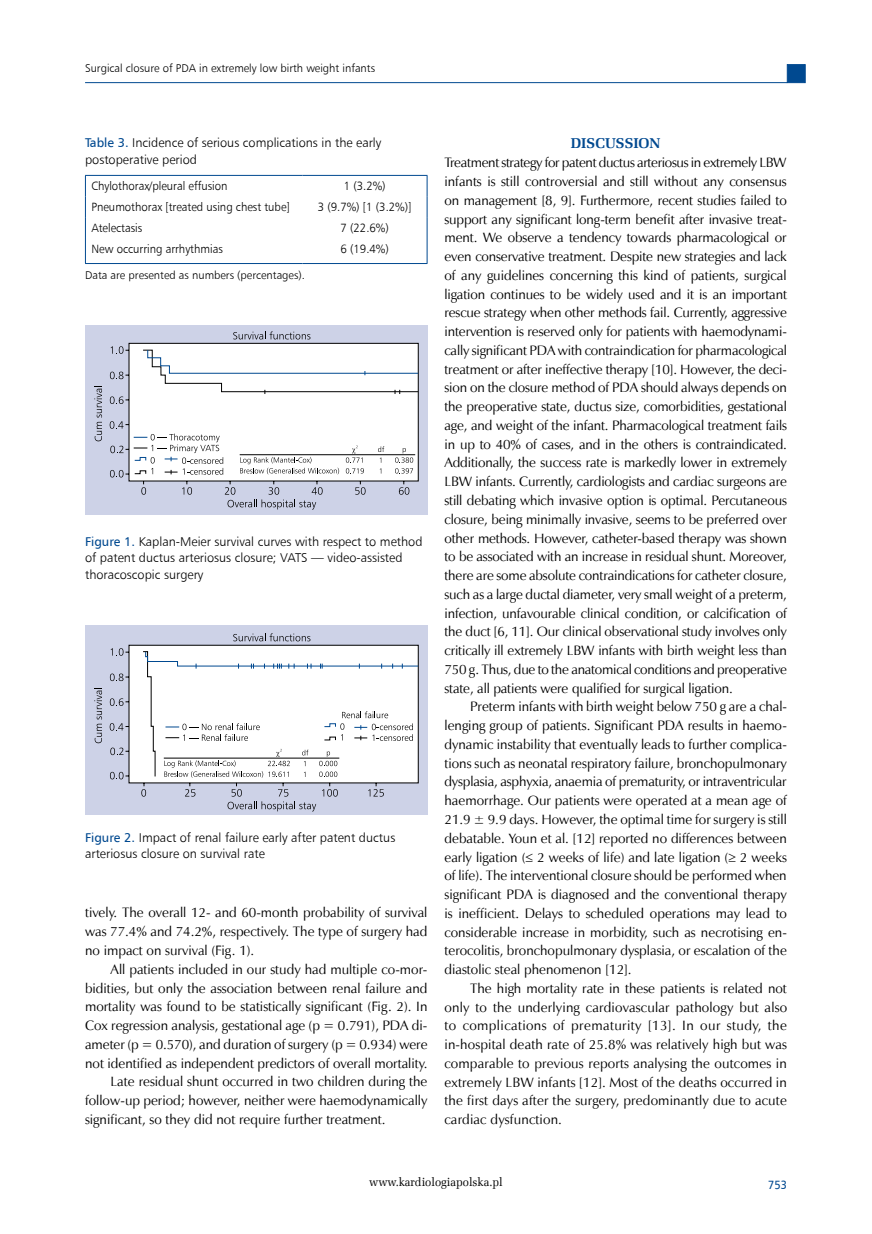
<style>
.page{position:relative;width:872px;height:1234px;background:#fff}
.page>*{position:absolute;margin:0;border:0;box-sizing:border-box;transform-origin:0 0}
._06_Srodtytul_1{font:700 14.25px "Zapf Ellipt EU";color:#004990}
._09_Tekst_pierwszy_A{font:13.65px/18.8px "Zapf Humnst EU";letter-spacing:-.01em;color:#000;text-align:justify}
._09_Tekst_ANG{font:13.65px/18.8px "Zapf Humnst EU";color:#000;text-align:justify}
._26_Rycina_podpis{font:12.75px/16.5px "Humnst 777 Lt EU";color:#000}
._21_Tabela_tytul{font:12.75px/16.5px "Humnst 777 Lt EU";color:#000}
._23_Tabela_tekst{font:12px "Humnst 777 Lt EU";color:#000;scale:.95 1}
.t1{font:12px "Zapf Ellipt EU";color:#000;scale:.95 1}
.t2{font:12px "Humnst 777 EU";color:#004990;scale:.9 1}
._25_Tabela_przypis{font:11.25px "Humnst 777 Lt EU";color:#000}
.s1{font-family:"Humnst 777 EU";color:#004990}
</style>
<div class="page">
<hr style="left:85px;top:82px;width:702px;height:1px;background:#004990">
<div style="left:787px;top:64px;width:18px;height:19px;background:#004990;border:1px solid #004990"></div>
<hr style="left:85px;top:175px;width:217px;height:1px;background:#004990">
<hr style="left:302px;top:175px;width:125px;height:1px;background:#004990">
<svg style="left:85px;top:176px;width:1px;height:87px"></svg>
<svg style="left:427px;top:176px;width:1px;height:87px"></svg>
<hr style="left:85px;top:263px;width:217px;height:1px;background:#004990">
<hr style="left:302px;top:263px;width:125px;height:1px;background:#004990">
<div style="left:85px;top:325px;width:342px;height:189px;background:#cdd2e7"></div>
<svg style="left:94px;top:386px;width:8px;height:55px"></svg>
<svg style="left:110px;top:331px;width:309px;height:178px"></svg>
<div style="left:85px;top:625px;width:342px;height:189px;background:#cdd2e7"></div>
<svg style="left:94px;top:688px;width:8px;height:55px"></svg>
<svg style="left:110px;top:633px;width:309px;height:178px"></svg>
<p class="_25_Tabela_przypis" style="left:85px;top:61px;width:291px">Surgical closure of PDA in extremely low birth weight infants</p>
<p class="_21_Tabela_tytul" style="left:85px;top:134px;width:298px"><span class="s1">Table 3.</span> Incidence of serious complications in the early postoperative period</p>
<p class="_23_Tabela_tekst" style="left:91px;top:179px;width:145px">Chylothorax/pleural effusion</p>
<p class="_23_Tabela_tekst" style="left:344px;top:179px;width:46px">1 (3.2%)</p>
<p class="_23_Tabela_tekst" style="left:91px;top:199px;width:210px">Pneumothorax [treated using chest tube]</p>
<p class="_23_Tabela_tekst" style="left:318px;top:199px;width:100px">3 (9.7%) [1 (3.2%)]</p>
<p class="_23_Tabela_tekst" style="left:91px;top:220px;width:55px">Atelectasis</p>
<p class="_23_Tabela_tekst" style="left:340px;top:220px;width:52px">7 (22.6%)</p>
<p class="_23_Tabela_tekst" style="left:91px;top:241px;width:140px">New occurring arrhythmias</p>
<p class="_23_Tabela_tekst" style="left:340px;top:241px;width:52px">6 (19.4%)</p>
<p class="_25_Tabela_przypis" style="left:85px;top:268px;width:221px">Data are presented as numbers (percentages).</p>
<p class="_26_Rycina_podpis" style="left:85px;top:532px;width:339px"><span class="s1">Figure 1.</span> Kaplan-Meier survival curves with respect to method of patent ductus arteriosus closure; VATS — video-assisted thoracoscopic surgery</p>
<p class="_26_Rycina_podpis" style="left:85px;top:828px;width:312px"><span class="s1">Figure 2.</span> Impact of renal failure early after patent ductus arteriosus closure on survival rate</p>
<p class="_09_Tekst_pierwszy_A" style="left:85px;top:903px;width:344px">tively. The overall 12- and 60-month probability of survival was 77.4% and 74.2%, respectively. The type of surgery had no impact on survival (Fig. 1).</p>
<p class="_09_Tekst_ANG" style="left:85px;top:959px;width:344px;text-indent:25px">All patients included in our study had multiple co-mor&shy;bidities, but only the association between renal failure and mortality was found to be statistically significant (Fig. 2). In Cox regression analysis, gestational age (p = 0.791), PDA di&shy;ameter (p = 0.570), and duration of surgery (p = 0.934) were not identified as independent predictors of overall mortality.</p>
<p class="_09_Tekst_ANG" style="left:85px;top:1071px;width:344px;text-indent:25px">Late residual shunt occurred in two children during the follow-up period; however, neither were haemodynamically significant, so they did not require further treatment.</p>
<p class="_06_Srodtytul_1" style="left:571px;top:135px;width:91px">DISCUSSION</p>
<p class="_09_Tekst_pierwszy_A" style="left:444px;top:153px;width:344px">Treatment strategy for patent ductus arteriosus in extremely LBW infants is still controversial and still without any consensus on management [8, 9]. Furthermore, recent studies failed to support any significant long-term benefit after invasive treat&shy;ment. We observe a tendency towards pharmacological or even conservative treatment. Despite new strategies and lack of any guidelines concerning this kind of patients, surgical ligation continues to be widely used and it is an important rescue strategy when other methods fail. Currently, aggressive intervention is reserved only for patients with haemodynami&shy;cally significant PDA with contraindication for pharmacological treatment or after ineffective therapy [10]. However, the deci&shy;sion on the closure method of PDA should always depends on the preoperative state, ductus size, comorbidities, gestational age, and weight of the infant. Pharmacological treatment fails in up to 40% of cases, and in the others is contraindicated.<br>Additionally, the success rate is markedly lower in extremely LBW infants. Currently, cardiologists and cardiac surgeons are still debating which invasive option is optimal. Percutaneous closure, being minimally invasive, seems to be preferred over other methods. However, catheter-based therapy was shown to be associated with an increase in residual shunt. Moreover, there are some absolute contraindications for catheter closure, such as a large ductal diameter, very small weight of a preterm, infection, unfavourable clinical condition, or calcification of the duct [6, 11]. Our clinical observational study involves only critically ill extremely LBW infants with birth weight less than 750 g. Thus, due to the anatomical conditions and preoperative state, all patients were qualified for surgical ligation.</p>
<p class="_09_Tekst_ANG" style="left:444px;top:697px;width:344px;text-indent:26px">Preterm infants with birth weight below 750 g are a chal&shy;lenging group of patients. Significant PDA results in haemo&shy;dynamic instability that eventually leads to further complica&shy;tions such as neonatal respiratory failure, bronchopulmonary dysplasia, asphyxia, anaemia of prematurity, or intraventricular haemorrhage. Our patients were operated at a mean age of 21.9 ± 9.9 days. However, the optimal time for surgery is still debatable. Youn et al. [12] reported no differences between early ligation (≤ 2 weeks of life) and late ligation (≥ 2 weeks of life). The interventional closure should be performed when significant PDA is diagnosed and the conventional therapy is inefficient. Delays to scheduled operations may lead to considerable increase in morbidity, such as necrotising en&shy;terocolitis, bronchopulmonary dysplasia, or escalation of the diastolic steal phenomenon [12].</p>
<p class="_09_Tekst_ANG" style="left:444px;top:978px;width:344px;text-indent:26px">The high mortality rate in these patients is related not only to the underlying cardiovascular pathology but also to complications of prematurity [13]. In our study, the in-hospital death rate of 25.8% was relatively high but was comparable to previous reports analysing the outcomes in extremely LBW infants [12]. Most of the deaths occurred in the first days after the surgery, predominantly due to acute cardiac dysfunction.</p>
<p class="t1" style="left:369px;top:1173px;width:142px">www.kardiologiapolska.pl</p>
<p class="t2" style="left:768px;top:1176px;width:22px">753</p>
</div>
